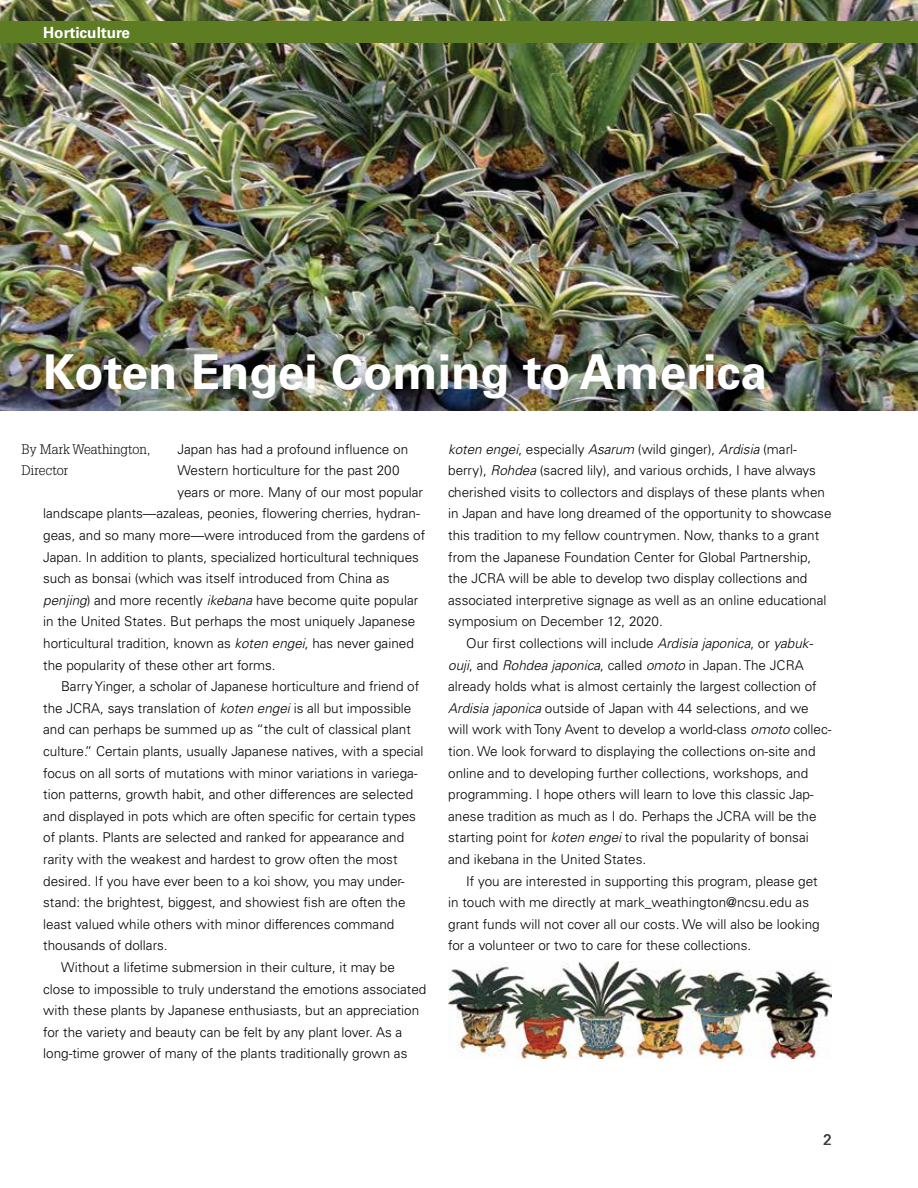
<style>
.page{position:relative;width:918px;height:1188px;background:#fff}
.page>*{position:absolute;margin:0;border:0;box-sizing:border-box;transform-origin:0 0}
.t1{font:700 48px "Univers LT Std";color:#fff}
.t2{font:700 15.3px "Univers LT Std";color:#fff}
.t3{font:15.3px "Univers LT Std";color:#414042}
.t4{font:300 13.5px/21.6px "Univers LT Std";color:#000}
.t5{font:300 13.5px/21.6px "Glypha LT Std";color:#000}
.s1{font-style:italic}
</style>
<div class="page">
<img style="left:0;top:0;width:918px;height:410px">
<div style="left:0;top:22px;width:918px;height:21px;background:#5e7d23"></div>
<div style="left:38px;top:346px;width:735px;height:61px;background:#000;opacity:.3"></div>
<img style="left:448px;top:961px;width:384px;height:97px">
<p class="t2" style="left:43px;top:24px;width:88px">Horticulture</p>
<h1 class="t1" style="left:43px;top:344px;width:726px">Koten Engei Coming to America</h1>
<p class="t4" style="left:178px;top:438px;width:232px">Japan has had a profound influence on</p>
<p class="t4" style="left:178px;top:460px;width:223px">Western horticulture for the past 200</p>
<p class="t4" style="left:178px;top:481px;width:247px">years or more. Many of our most popular</p>
<p class="t4" style="left:43px;top:503px;width:378px">landscape plants—azaleas, peonies, flowering cherries, hydran-</p>
<p class="t4" style="left:43px;top:524px;width:384px">geas, and so many more—were introduced from the gardens of</p>
<p class="t4" style="left:43px;top:546px;width:377px">Japan. In addition to plants, specialized horticultural techniques</p>
<p class="t4" style="left:43px;top:568px;width:348px">such as bonsai (which was itself introduced from China as</p>
<p class="t4" style="left:43px;top:589px;width:377px"><span class="s1">penjing</span>) and more recently <span class="s1">ikebana</span> have become quite popular</p>
<p class="t4" style="left:43px;top:611px;width:374px">in the United States. But perhaps the most uniquely Japanese</p>
<p class="t4" style="left:43px;top:632px;width:372px">horticultural tradition, known as <span class="s1">koten engei</span>, has never gained</p>
<p class="t4" style="left:43px;top:654px;width:234px">the popularity of these other art forms.</p>
<p class="t4" style="left:61px;top:676px;width:360px">Barry Yinger, a scholar of Japanese horticulture and friend of</p>
<p class="t4" style="left:43px;top:697px;width:370px">the JCRA, says translation of <span class="s1">koten engei</span> is all but impossible</p>
<p class="t4" style="left:43px;top:719px;width:369px">and can perhaps be summed up as “the cult of classical plant</p>
<p class="t4" style="left:43px;top:740px;width:382px">culture.” Certain plants, usually Japanese natives, with a special</p>
<p class="t4" style="left:43px;top:762px;width:376px">focus on all sorts of mutations with minor variations in variega-</p>
<p class="t4" style="left:43px;top:784px;width:372px">tion patterns, growth habit, and other differences are selected</p>
<p class="t4" style="left:43px;top:805px;width:374px">and displayed in pots which are often specific for certain types</p>
<p class="t4" style="left:43px;top:827px;width:363px">of plants. Plants are selected and ranked for appearance and</p>
<p class="t4" style="left:43px;top:848px;width:356px">rarity with the weakest and hardest to grow often the most</p>
<p class="t4" style="left:43px;top:870px;width:363px">desired. If you have ever been to a koi show, you may under-</p>
<p class="t4" style="left:43px;top:892px;width:364px">stand: the brightest, biggest, and showiest fish are often the</p>
<p class="t4" style="left:43px;top:913px;width:353px">least valued while others with minor differences command</p>
<p class="t4" style="left:43px;top:935px;width:126px">thousands of dollars.</p>
<p class="t4" style="left:61px;top:956px;width:335px">Without a lifetime submersion in their culture, it may be</p>
<p class="t4" style="left:43px;top:978px;width:385px">close to impossible to truly understand the emotions associated</p>
<p class="t4" style="left:43px;top:1000px;width:378px">with these plants by Japanese enthusiasts, but an appreciation</p>
<p class="t4" style="left:43px;top:1021px;width:361px">for the variety and beauty can be felt by any plant lover. As a</p>
<p class="t4" style="left:43px;top:1043px;width:366px">long-time grower of many of the plants traditionally grown as</p>
<p class="t5" style="left:22px;top:438px;width:130px">By Mark Weathington,<br>Director</p>
<p class="t4" style="left:448px;top:438px;width:385px"><span class="s1">koten engei</span>, especially <span class="s1">Asarum</span> (wild ginger), <span class="s1">Ardisia</span> (marl&shy;berry), <span class="s1">Rohdea</span> (sacred lily), and various orchids, I have always cherished visits to collectors and displays of these plants when in Japan and have long dreamed of the opportunity to showcase this tradition to my fellow countrymen. Now, thanks to a grant from the Japanese Foundation Center for Global Partnership, the JCRA will be able to develop two display collections and associated interpretive signage as well as an online educational symposium on December 12, 2020.</p>
<p class="t4" style="left:448px;top:632px;width:385px;text-indent:18px">Our first collections will include <span class="s1">Ardisia japonica</span>, or <span class="s1">yabuk&shy;ouji</span>, and <span class="s1">Rohdea japonica</span>, called <span class="s1">omoto</span> in Japan. The JCRA already holds what is almost certainly the largest collection of <span class="s1">Ardisia japonica</span> outside of Japan with 44 selections, and we will work with Tony Avent to develop a world-class <span class="s1">omoto</span> collec&shy;tion. We look forward to displaying the collections on-site and online and to developing further collections, workshops, and programming. I hope others will learn to love this classic Jap&shy;anese tradition as much as I do. Perhaps the JCRA will be the starting point for <span class="s1">koten engei</span> to rival the popularity of bonsai and ikebana in the United States.</p>
<p class="t4" style="left:448px;top:870px;width:373px;text-indent:18px">If you are interested in supporting this program, please get in touch with me directly at mark_weathington@ncsu.edu as grant funds will not cover all our costs. We will also be looking for a volunteer or two to care for these collections.</p>
<p class="t3" style="left:823px;top:1130px;width:10px">2</p>
</div>
